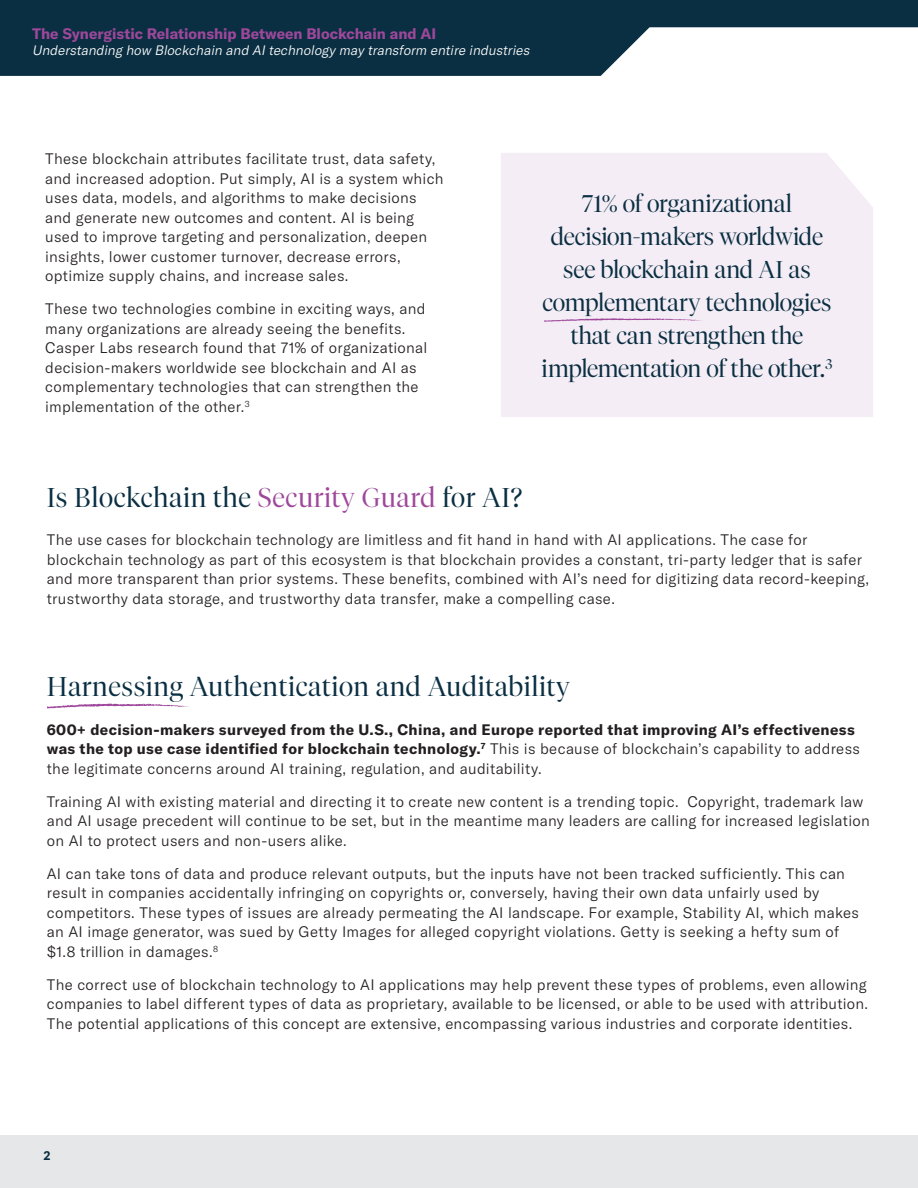
<style>
.page{position:relative;width:918px;height:1188px;background:#fff}
.page>*{position:absolute;margin:0;border:0;box-sizing:border-box;transform-origin:0 0}
.t1{font:300 27px "Tiempos Fine";letter-spacing:.02em;color:#0a2f42}
.B{font:300 24px/33px "Tiempos Fine";letter-spacing:-.015em;color:#0a2f42;text-align:center}
.B-2{font:300 15px/19.5px "GT America";letter-spacing:.02em;color:#231f20}
.B-3{font:700 15px/19.5px "GT America";letter-spacing:.02em;color:#231f20}
.t2{font:700 15px "GT America";color:#9e489b}
.t3{font:italic 300 13.5px "GT America";color:#fff}
.t4{font:900 12px "Lato";color:#0a2f42}
.s1{color:#9e489b}
.s2{font-weight:300}
</style>
<div class="page">
<svg style="left:0;top:0;width:918px;height:76px;fill:#0a2f42"></svg>
<div style="left:0;top:1135px;width:918px;height:53px;background:#e6e7e9"></div>
<svg style="left:47px;top:703px;width:142px;height:6px"></svg>
<div style="left:501px;top:153px;width:372px;height:264px;background:#f5edf5"></div>
<svg style="left:544px;top:318px;width:159px;height:5px"></svg>
<p class="t2" style="left:32px;top:24px;width:406px">The Synergistic Relationship Between Blockchain and AI</p>
<p class="t3" style="left:32px;top:42px;width:502px">Understanding how Blockchain and AItechnology may transform entire industries</p>
<p class="B-2" style="left:45px;top:149px;width:400px">These blockchain attributes facilitate trust, data safety, and increased adoption. Put simply, AI is a system which uses data, models, and algorithms to make decisions and generate new outcomes and content. AI is being used to improve targeting and personalization, deepen insights, lower customer turnover, decrease errors, optimize supply chains, and increase sales.</p>
<p class="B-2" style="left:45px;top:299px;width:384px">These two technologies combine in exciting ways, and many organizations are already seeing the benefits.<br>Casper Labs research found that 71% of organizational decision-makers worldwide see blockchain and AI as complementary technologies that can strengthen the implementation of the other.<sup>3</sup></p>
<p class="B" style="left:542px;top:187px;width:292px">71% of organizational decision-makers worldwide see blockchain and AI as complementary technologies that can strengthen the implementation of the other.<sup>3</sup></p>
<p class="t1" style="left:47px;top:481px;width:477px">Is Blockchain the <span class="s1">Security Guard</span> for AI?</p>
<p class="B-2" style="left:47px;top:530px;width:824px">The use cases for blockchain technology are limitless and fit hand in hand with AI applications. The case for blockchain technology as part of this ecosystem is that blockchain provides a constant, tri-party ledger that is safer and more transparent than prior systems. These benefits, combined with AI’s need for digitizing data record-keeping, trustworthy data storage, and trustworthy data transfer, make a compelling case.</p>
<p class="t1" style="left:47px;top:670px;width:525px">Harnessing Authentication and Auditability</p>
<p class="B-3" style="left:47px;top:720px;width:815px">600+ decision-makers surveyed from the U.S., China, and Europe reported that improving AI’s effectiveness was the top use case identified for blockchain technology.<sup>7</sup> <span class="s2">This is because of blockchain’s capability to address the legitimate concerns around AI training, regulation, and auditability.</span></p>
<p class="B-2" style="left:47px;top:792px;width:824px">Training AI with existing material and directing it to create new content is a trending topic. Copyright, trademark law and AI usage precedent will continue to be set, but in the meantime many leaders are calling for increased legislation on AI to protect users and non-users alike.</p>
<p class="B-2" style="left:47px;top:864px;width:814px">AI can take tons of data and produce relevant outputs, but the inputs have not been tracked sufficiently. This can result in companies accidentally infringing on copyrights or, conversely, having their own data unfairly used by competitors. These types of issues are already permeating the AI landscape. For example, Stability AI, which makes an AI image generator, was sued by Getty Images for alleged copyright violations. Getty is seeking a hefty sum of $1.8 trillion in damages.<sup>8</sup></p>
<p class="B-2" style="left:47px;top:975px;width:823px;text-align:justify">The correct use of blockchain technology to AI applications may help prevent these types of problems, even allowing companies to label different types of data as proprietary, available to be licensed, or able to be used with attribution.<br>The potential applications of this concept are extensive, encompassing various industries and corporate identities.</p>
<p class="t4" style="left:44px;top:1149px;width:8px">2</p>
</div>
